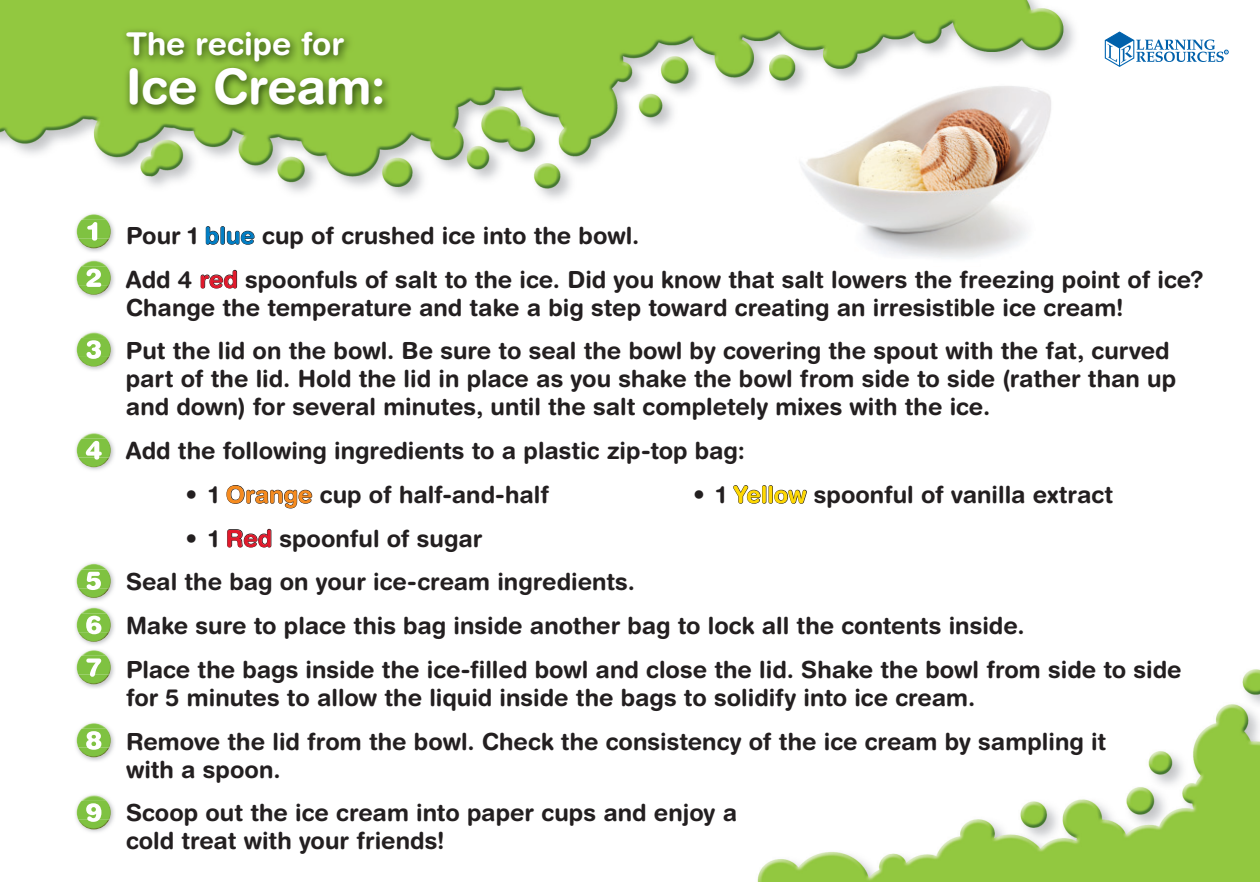
<style>
.page{position:relative;width:1260px;height:882px;background:#fff}
.page>*{position:absolute;margin:0;border:0;box-sizing:border-box;transform-origin:0 0}
.t1{font:700 49px "Helvetica Rounded LT Std";color:#fff}
.t2{font:700 31.5px "Helvetica Rounded LT Std";color:#fff}
.t3{font:700 23.62px/43.8px "Helvetica Rounded LT Std";color:#231f20}
.s1{color:#007ec5}
.s2{color:#e2192b}
.s3{color:#f68b1f}
.s4{color:#ffd801}
</style>
<div class="page">
<img style="left:0;top:0;width:1260px;height:882px">
<svg style="left:1105px;top:32px;width:123px;height:35px"></svg>
<img style="left:121px;top:27px;width:271px;height:89px">
<img style="left:794px;top:81px;width:267px;height:186px">
<img style="left:74px;top:212px;width:42px;height:42px">
<img style="left:81px;top:214px;width:25px;height:6px">
<img style="left:78px;top:239px;width:31px;height:9px">
<img style="left:77px;top:220px;width:34px;height:19px">
<svg style="left:87px;top:222px;width:10px;height:19px"></svg>
<img style="left:74px;top:258px;width:42px;height:42px">
<img style="left:81px;top:261px;width:25px;height:5px">
<img style="left:78px;top:285px;width:31px;height:10px">
<img style="left:77px;top:266px;width:34px;height:19px">
<svg style="left:86px;top:269px;width:15px;height:18px"></svg>
<img style="left:74px;top:561px;width:42px;height:42px">
<img style="left:81px;top:564px;width:25px;height:5px">
<img style="left:78px;top:588px;width:31px;height:10px">
<img style="left:77px;top:569px;width:34px;height:19px">
<svg style="left:87px;top:572px;width:14px;height:18px"></svg>
<img style="left:74px;top:430px;width:42px;height:42px">
<img style="left:81px;top:433px;width:25px;height:6px">
<img style="left:78px;top:458px;width:31px;height:9px">
<img style="left:77px;top:439px;width:34px;height:19px">
<svg style="left:86px;top:441px;width:16px;height:19px"></svg>
<img style="left:74px;top:330px;width:42px;height:42px">
<img style="left:81px;top:333px;width:25px;height:5px">
<img style="left:78px;top:357px;width:31px;height:10px">
<img style="left:77px;top:338px;width:34px;height:19px">
<svg style="left:87px;top:340px;width:14px;height:19px"></svg>
<img style="left:74px;top:605px;width:42px;height:85px">
<img style="left:81px;top:608px;width:25px;height:5px">
<img style="left:78px;top:632px;width:31px;height:10px">
<img style="left:77px;top:613px;width:34px;height:19px">
<svg style="left:86px;top:616px;width:15px;height:18px"></svg>
<img style="left:74px;top:793px;width:42px;height:42px">
<img style="left:81px;top:795px;width:25px;height:6px">
<img style="left:78px;top:820px;width:31px;height:9px">
<img style="left:77px;top:801px;width:34px;height:19px">
<svg style="left:86px;top:803px;width:15px;height:19px"></svg>
<img style="left:81px;top:650px;width:25px;height:6px">
<img style="left:78px;top:675px;width:31px;height:9px">
<img style="left:77px;top:656px;width:34px;height:19px">
<svg style="left:86px;top:658px;width:15px;height:19px"></svg>
<img style="left:74px;top:721px;width:42px;height:42px">
<img style="left:81px;top:723px;width:25px;height:6px">
<img style="left:78px;top:748px;width:31px;height:9px">
<img style="left:77px;top:729px;width:34px;height:19px">
<svg style="left:86px;top:731px;width:15px;height:19px"></svg>
<h2 class="t2" style="left:126px;top:31px;width:220px">The recipe for</h2>
<h1 class="t1" style="left:126px;top:67px;width:261px">Ice Cream:</h1>
<p class="t3" style="left:126px;top:216px;width:1079px">Pour 1 b<span class="s1">lue</span> cup of crushed ice into the bowl.<br>Add 4 r<span class="s2">ed</span> spoonfuls of salt to the ice. Did you know that salt lowers the freezing point of ice?</p>
<p class="t3" style="left:126px;top:287px;width:1045px">Change the temperature and take a big step toward creating an irresistible ice cream!<br>Put the lid on the bowl. Be sure to seal the bowl by covering the spout with the fat, curved</p>
<p class="t3" style="left:126px;top:367px;width:1052px;line-height:28px">part of the lid. Hold the lid in place as you shake the bowl from side to side (rather than up and down) for several minutes, until the salt completely mixes with the ice.</p>
<p class="t3" style="left:126px;top:431px;width:620px">Add the following ingredients to a plastic zip-top bag:</p>
<p class="t3" style="left:185px;top:475px;width:365px">• 1 O<span class="s3">range</span> cup of half-and-half</p>
<p class="t3" style="left:693px;top:475px;width:422px">• 1 Y<span class="s4">ellow</span> spoonful of vanilla extract</p>
<p class="t3" style="left:126px;top:518px;width:1057px;text-indent:59px">• 1 R<span class="s2">ed</span> spoonful of sugar<br>Seal the bag on your ice-cream ingredients.<br>Make sure to place this bag inside another bag to lock all the contents inside.<br>Place the bags inside the ice-filled bowl and close the lid. Shake the bowl from side to side</p>
<p class="t3" style="left:126px;top:678px;width:982px">for 5 minutes to allow the liquid inside the bags to solidify into ice cream.<br>Remove the lid from the bowl. Check the consistency of the ice cream by sampling it</p>
<p class="t3" style="left:126px;top:749px;width:613px">with a spoon.<br>Scoop out the ice cream into paper cups and enjoy a</p>
<p class="t3" style="left:126px;top:821px;width:320px">cold treat with your friends!</p>
</div>
